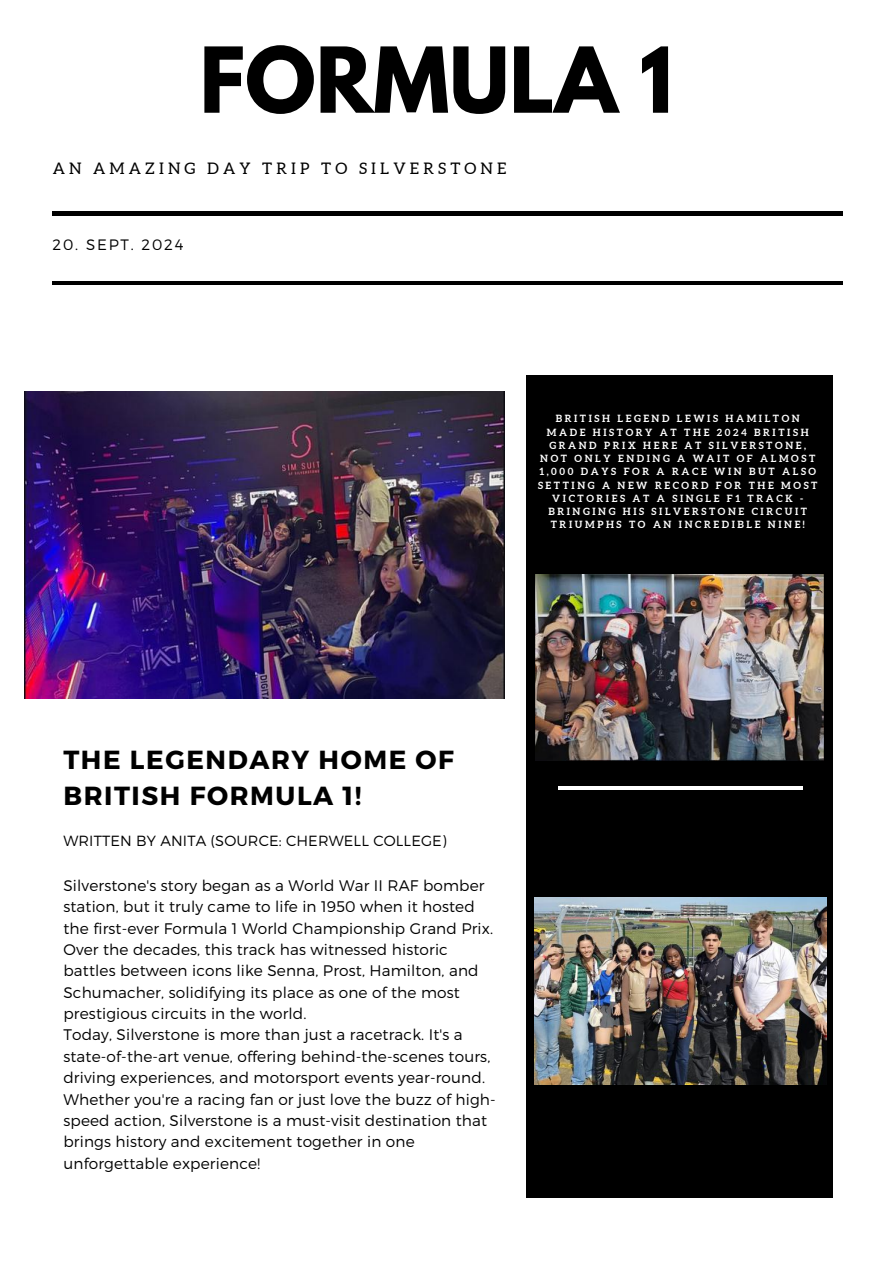
<style>
.page{position:relative;width:894px;height:1264px;background:#fff}
.page>*{position:absolute;margin:0;border:0;box-sizing:border-box;transform-origin:0 0}
.t1{font:700 80.4px "League Spartan";color:#000}
.t2{font:700 26.1px/36px "Montserrat";letter-spacing:.06em;color:#000}
.t3{font:15.9px "Aleo";letter-spacing:.26em;color:#000}
.t4{font:300 15.3px/21.3px "Montserrat";letter-spacing:.01em;color:#000}
.t5{font:300 15px "Montserrat";letter-spacing:.12em;color:#000}
.t6{font:300 14.7px "Montserrat";letter-spacing:.01em;color:#000}
.t7{font:700 9.9px/13.2px "Aleo";letter-spacing:.26em;color:#fff;text-align:center}
</style>
<div class="page">
<hr style="left:52px;top:212px;width:790px;height:3px;background:#000">
<hr style="left:52px;top:281px;width:790px;height:3px;background:#000">
<div style="left:526px;top:375px;width:305px;height:822px;background:#000"></div>
<hr style="left:558px;top:786px;width:244px;height:3px;background:#fff">
<img style="left:24px;top:391px;width:481px;height:307px">
<img style="left:534px;top:897px;width:292px;height:187px">
<img style="left:535px;top:574px;width:287px;height:186px">
<h1 class="t1" style="left:199px;top:40px;width:474px">FORMULA 1</h1>
<p class="t3" style="left:53px;top:159px;width:455px">AN AMAZING DAY TRIP TO SILVERSTONE</p>
<p class="t5" style="left:53px;top:234px;width:132px">20. SEPT. 2024</p>
<p class="t7" style="left:538px;top:412px;width:281px">BRITISH LEGEND LEWIS HAMILTON<br>MADE HISTORY AT THE 2024 BRITISH<br>GRAND PRIX HERE AT SILVERSTONE,<br>NOT ONLY ENDING A WAIT OF ALMOST<br>1,000 DAYS FOR A RACE WIN BUT ALSO<br>SETTING A NEW RECORD FOR THE MOST<br>VICTORIES AT A SINGLE F1 TRACK -<br>BRINGING HIS SILVERSTONE CIRCUIT<br>TRIUMPHS TO AN INCREDIBLE NINE!</p>
<h2 class="t2" style="left:63px;top:740px;width:392px">THE LEGENDARY HOME OF<br>BRITISH FORMULA 1!</h2>
<p class="t6" style="left:63px;top:831px;width:384px">WRITTEN BY ANITA (SOURCE: CHERWELL COLLEGE)</p>
<p class="t4" style="left:63px;top:873px;width:434px">Silverstone's story began as a World War II RAF bomber station, but it truly came to life in 1950 when it hosted the first-ever Formula 1 World Championship Grand Prix.<br>Over the decades, this track has witnessed historic battles between icons like Senna, Prost, Hamilton, and Schumacher, solidifying its place as one of the most prestigious circuits in the world.<br>Today, Silverstone is more than just a racetrack. It's a state-of-the-art venue, offering behind-the-scenes tours, driving experiences, and motorsport events year-round.<br>Whether you're a racing fan or just love the buzz of high&shy;speed action, Silverstone is a must-visit destination that brings history and excitement together in one unforgettable experience!</p>
</div>
